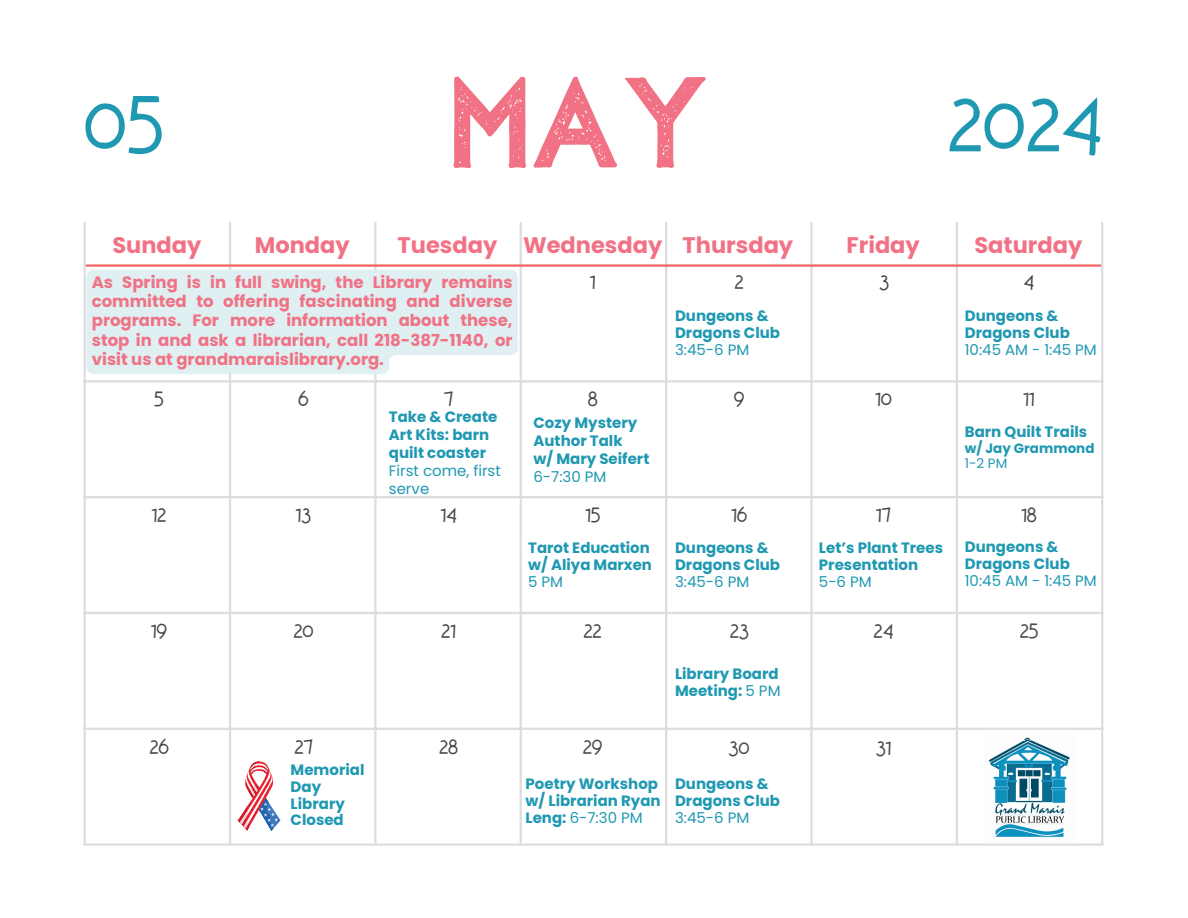
<style>
.page{position:relative;width:1188px;height:918px;background:#fff}
.page>*{position:absolute;margin:0;border:0;box-sizing:border-box;transform-origin:0 0}
.t1{font:128.7px "Aleppo";color:#f17285}
.t2{font:85.95px "Apple Juice";color:#1f98b2}
.t3{font:700 22.5px "Poppins";color:#f17285}
.t4{font:22.2px "Apple Juice";color:#4a4948}
.t5{font:700 16.5px/19.2px "Poppins";color:#f17285;text-align:justify}
.t6{font:700 15px/16.8px "Poppins";color:#1f98b2}
.t7{font:15px/18px "Poppins";color:#1f98b2}
.t8{font:700 13.5px "Poppins";color:#1f98b2}
.t9{font:13.5px "Poppins";color:#1f98b2}
.s1{font-weight:400}
</style>
<div class="page">
<hr style="left:84px;top:222px;width:2px;height:621px;background:#dbdddf">
<hr style="left:229px;top:222px;width:2px;height:621px;background:#dbdddf">
<hr style="left:374px;top:222px;width:3px;height:621px;background:#dbdddf">
<hr style="left:520px;top:222px;width:2px;height:621px;background:#dbdddf">
<hr style="left:665px;top:222px;width:2px;height:621px;background:#dbdddf">
<hr style="left:810px;top:222px;width:3px;height:621px;background:#dbdddf">
<hr style="left:956px;top:222px;width:2px;height:621px;background:#dbdddf">
<hr style="left:1101px;top:222px;width:2px;height:621px;background:#dbdddf">
<hr style="left:84px;top:380px;width:1019px;height:2px;background:#dbdddf">
<hr style="left:84px;top:496px;width:1019px;height:2px;background:#dbdddf">
<hr style="left:84px;top:612px;width:1019px;height:2px;background:#dbdddf">
<hr style="left:84px;top:728px;width:1019px;height:2px;background:#dbdddf">
<hr style="left:84px;top:843px;width:1019px;height:3px;background:#dbdddf">
<hr style="left:86px;top:264px;width:1015px;height:3px;background:#f16261">
<img style="left:989px;top:737px;width:81px;height:100px">
<svg style="left:238px;top:761px;width:43px;height:70px"></svg>
<div style="left:87px;top:270px;width:431px;height:104px;background:#dfeff2"></div>
<h2 class="t2" style="left:84px;top:73px;width:82px">05</h2>
<h1 class="t1" style="left:450px;top:34px;width:262px">May</h1>
<h2 class="t2" style="left:947px;top:73px;width:156px">2024</h2>
<h3 class="t3" style="left:112px;top:232px;width:90px">Sunday</h3>
<h3 class="t3" style="left:255px;top:232px;width:96px">Monday</h3>
<h3 class="t3" style="left:846px;top:232px;width:75px">Friday</h3>
<h3 class="t3" style="left:974px;top:232px;width:109px">Saturday</h3>
<h3 class="t3" style="left:398px;top:232px;width:101px">Tuesday</h3>
<h3 class="t3" style="left:683px;top:232px;width:112px">Thursday</h3>
<h3 class="t3" style="left:523px;top:232px;width:141px">Wednesday</h3>
<p class="t5" style="left:92px;top:273px;width:422px">As Spring is in full swing, the Library remains committed to offering fascinating and diverse programs. For more information about these, stop in and ask a librarian, call 218-387-1140, or visit us at grandmaraislibrary.org.</p>
<h3 class="t4" style="left:590px;top:269px;width:7px">1</h3>
<h3 class="t4" style="left:735px;top:269px;width:11px">2</h3>
<h3 class="t4" style="left:1024px;top:269px;width:12px">4</h3>
<h3 class="t4" style="left:879px;top:269px;width:11px">3</h3>
<p class="t6" style="left:675px;top:307px;width:107px">Dungeons &amp;<br>Dragons Club</p>
<p class="t7" style="left:675px;top:340px;width:76px">3:45-6 PM</p>
<p class="t6" style="left:965px;top:307px;width:107px">Dungeons &amp;<br>Dragons Club</p>
<p class="t7" style="left:965px;top:340px;width:133px">10:45 AM - 1:45 PM</p>
<h3 class="t4" style="left:154px;top:385px;width:11px">5</h3>
<h3 class="t4" style="left:298px;top:385px;width:12px">6</h3>
<h3 class="t4" style="left:444px;top:385px;width:11px">7</h3>
<h3 class="t4" style="left:588px;top:385px;width:11px">8</h3>
<h3 class="t4" style="left:734px;top:385px;width:12px">9</h3>
<h3 class="t4" style="left:875px;top:385px;width:18px">10</h3>
<h3 class="t4" style="left:1023px;top:385px;width:13px">11</h3>
<p class="t6" style="left:389px;top:408px;width:110px;line-height:18px">Take &amp; Create<br>Art Kits: barn quilt coaster</p>
<p class="t7" style="left:389px;top:462px;width:114px">First come, first serve</p>
<p class="t6" style="left:533px;top:414px;width:117px;line-height:18px">Cozy Mystery<br>Author Talk<br>w/ Mary Seifert</p>
<p class="t7" style="left:533px;top:468px;width:75px">6-7:30 PM</p>
<p class="t6" style="left:965px;top:423px;width:124px">Barn Quilt Trails</p>
<p class="t8" style="left:965px;top:440px;width:131px">w/ Jay Grammond</p>
<p class="t9" style="left:965px;top:456px;width:44px">1-2 PM</p>
<h3 class="t4" style="left:152px;top:501px;width:16px">12</h3>
<h3 class="t4" style="left:296px;top:501px;width:17px">13</h3>
<h3 class="t4" style="left:440px;top:501px;width:18px">14</h3>
<h3 class="t4" style="left:585px;top:501px;width:17px">15</h3>
<h3 class="t4" style="left:731px;top:501px;width:18px">16</h3>
<h3 class="t4" style="left:876px;top:501px;width:17px">17</h3>
<h3 class="t4" style="left:1021px;top:501px;width:17px">18</h3>
<p class="t6" style="left:528px;top:540px;width:125px">Tarot Education w/ Aliya Marxen</p>
<p class="t7" style="left:528px;top:573px;width:36px">5 PM</p>
<h3 class="t4" style="left:151px;top:617px;width:18px">19</h3>
<h3 class="t4" style="left:293px;top:617px;width:22px">20</h3>
<h3 class="t4" style="left:441px;top:617px;width:16px">21</h3>
<h3 class="t4" style="left:584px;top:617px;width:20px">22</h3>
<p class="t6" style="left:675px;top:539px;width:107px">Dungeons &amp;<br>Dragons Club</p>
<p class="t7" style="left:675px;top:572px;width:76px">3:45-6 PM</p>
<p class="t6" style="left:819px;top:539px;width:126px">Let’s Plant Trees<br>Presentation</p>
<p class="t7" style="left:819px;top:572px;width:54px">5-6 PM</p>
<p class="t6" style="left:965px;top:539px;width:107px">Dungeons &amp;<br>Dragons Club</p>
<p class="t7" style="left:965px;top:572px;width:133px">10:45 AM - 1:45 PM</p>
<h3 class="t4" style="left:730px;top:617px;width:20px">23</h3>
<h3 class="t4" style="left:874px;top:617px;width:21px">24</h3>
<h3 class="t4" style="left:1020px;top:617px;width:20px">25</h3>
<p class="t6" style="left:675px;top:666px;width:107px">Library Board<br>Meeting: <span class="s1">5 PM</span></p>
<h3 class="t4" style="left:149px;top:733px;width:21px">26</h3>
<h3 class="t4" style="left:294px;top:733px;width:20px">27</h3>
<h3 class="t4" style="left:439px;top:733px;width:21px">28</h3>
<p class="t6" style="left:291px;top:761px;width:75px">Memorial<br>Day<br>Library<br>Closed</p>
<h3 class="t4" style="left:583px;top:733px;width:21px">29</h3>
<h3 class="t4" style="left:729px;top:734px;width:23px">30</h3>
<h3 class="t4" style="left:876px;top:734px;width:17px">31</h3>
<p class="t6" style="left:526px;top:775px;width:137px">Poetry Workshop w/ Librarian Ryan<br>Leng: <span class="s1">6-7:30 PM</span></p>
<p class="t6" style="left:675px;top:775px;width:107px">Dungeons &amp;<br>Dragons Club</p>
<p class="t7" style="left:675px;top:809px;width:76px">3:45-6 PM</p>
</div>
